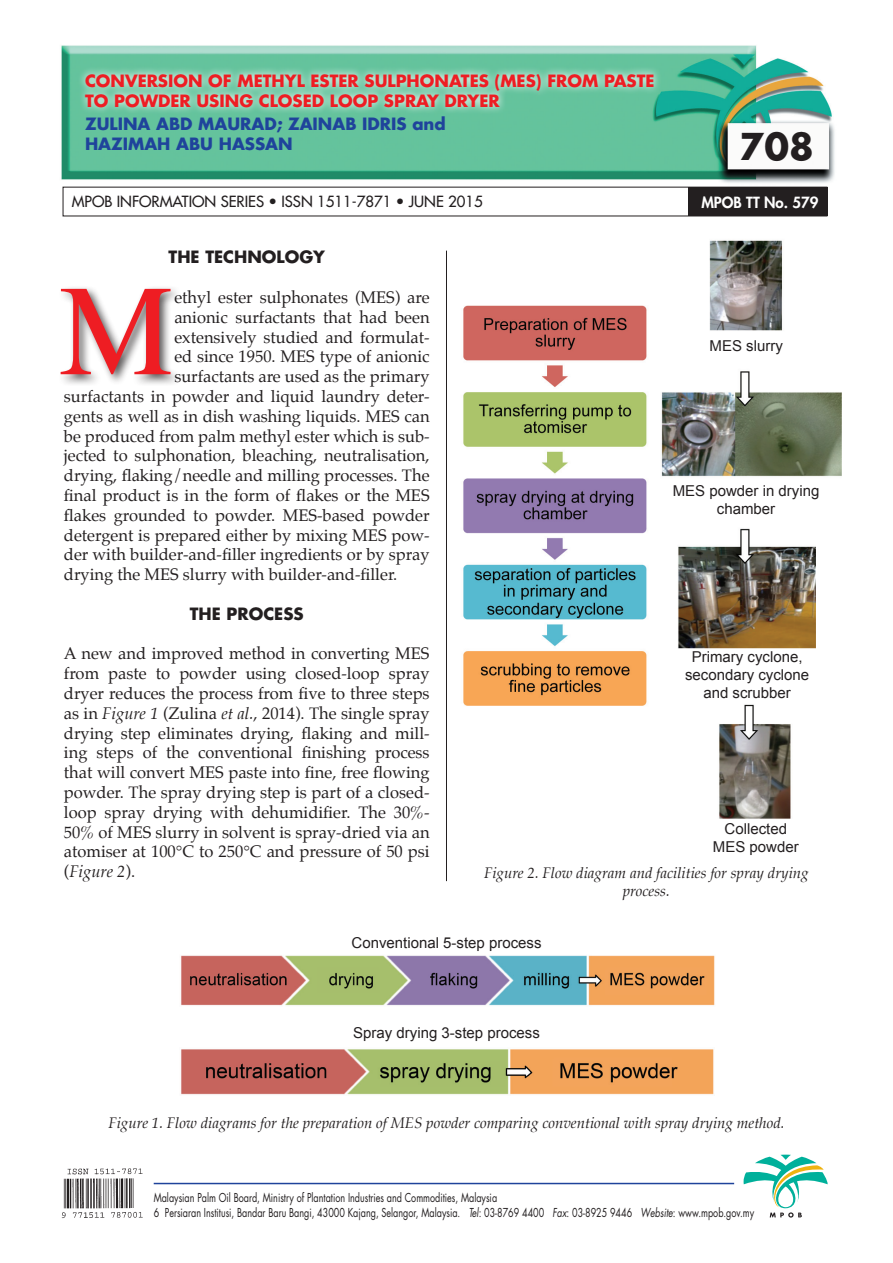
<style>
.page{position:relative;width:893px;height:1263px;background:#fff}
.page>*{position:absolute;margin:0;border:0;box-sizing:border-box;transform-origin:0 0}
.t1{font:129px "Times";color:#ee1d23}
.t2{font:700 36px "Futura";color:#231f20}
.t3{font:16.5px/19.8px "Palatino";color:#231f20;text-align:justify}
.t4{font:700 16.5px/19.8px "Futura";color:#ee1d23}
.t5{font:700 16.5px/19.8px "Futura";color:#1f439b}
.t6{font:700 16.5px "Futura";color:#231f20}
.t7{font:italic 15px/18px "Palatino";color:#231f20;text-align:center}
.t8{font:15px/18px "Arial";color:#231f20;text-align:center}
.t9{font:15px "Futura";color:#231f20}
.t10{font:800 15px "Futura";color:#fff}
.t11{font:12px/14.4px "Futura";color:#231f20;scale:.75 1}
.s1{font-style:italic}
</style>
<div class="page">
<img style="left:463px;top:240px;width:379px;height:579px">
<img style="left:181px;top:1049px;width:533px;height:46px">
<img style="left:181px;top:955px;width:534px;height:51px">
<svg style="left:744px;top:1154px;width:84px;height:63px"></svg>
<img style="left:61px;top:45px;width:774px;height:145px">
<div style="left:688px;top:187px;width:140px;height:29px;background:#231f20"></div>
<svg style="left:78px;top:66px;width:583px;height:49px"></svg>
<img style="left:61px;top:1168px;width:82px;height:50px">
<hr style="left:154px;top:1183px;width:580px;height:1px;background:#1f439b">
<hr style="left:446px;top:251px;width:1px;height:630px;background:#231f20">
<div style="left:58px;top:285px;width:124px;height:102px;background:#231f20;opacity:.75"></div>
<p class="t4" style="left:85px;top:70px;width:571px">CONVERSION OF METHYL ESTER SULPHONATES (MES) FROM PASTE<br>TO POWDER USING CLOSED LOOP SPRAY DRYER</p>
<p class="t5" style="left:85px;top:113px;width:362px">ZULINA ABD MAURAD; ZAINAB IDRIS and<br>HAZIMAH ABU HASSAN</p>
<h2 class="t2" style="left:740px;top:122px;width:76px">708</h2>
<p class="t9" style="left:72px;top:192px;width:413px">MPOB INFORMATION SERIES • ISSN 1511-7871 • JUNE 2015</p>
<p class="t10" style="left:701px;top:192px;width:118px">MPOB TT No. 579</p>
<p class="t6" style="left:169px;top:246px;width:158px">THE TECHNOLOGY</p>
<p class="t3" style="left:174px;top:287px;width:257px">ethyl ester sulphonates (MES) are</p>
<p class="t3" style="left:174px;top:307px;width:257px">anionic surfactants that had been</p>
<p class="t3" style="left:174px;top:327px;width:257px">extensively studied and formulat-</p>
<p class="t3" style="left:174px;top:347px;width:257px">ed since 1950. MES type of anionic</p>
<p class="t3" style="left:174px;top:367px;width:257px">surfactants are used as the primary</p>
<p class="t3" style="left:64px;top:386px;width:367px">surfactants in powder and liquid laundry deter-</p>
<p class="t3" style="left:64px;top:406px;width:367px">gents as well as in dish washing liquids. MES can</p>
<p class="t3" style="left:64px;top:426px;width:367px">be produced from palm methyl ester which is sub-</p>
<p class="t3" style="left:64px;top:446px;width:367px">jected to sulphonation, bleaching, neutralisation,</p>
<p class="t3" style="left:64px;top:466px;width:367px">drying, flaking/needle and milling processes. The</p>
<p class="t3" style="left:64px;top:485px;width:367px">final product is in the form of flakes or the MES</p>
<p class="t3" style="left:64px;top:505px;width:367px">flakes grounded to powder. MES-based powder</p>
<p class="t3" style="left:64px;top:525px;width:367px">detergent is prepared either by mixing MES pow-</p>
<p class="t3" style="left:64px;top:545px;width:367px">der with builder-and-filler ingredients or by spray</p>
<p class="t3" style="left:64px;top:565px;width:335px">drying the MES slurry with builder-and-filler.</p>
<p class="t6" style="left:190px;top:602px;width:115px">THE PROCESS</p>
<p class="t3" style="left:64px;top:644px;width:367px">A new and improved method in converting MES from paste to powder using closed-loop spray dryer reduces the process from five to three steps as in <span class="s1">Figure 1</span> (Zulina <span class="s1">et al.</span>, 2014). The single spray drying step eliminates drying, flaking and mill&shy;ing steps of the conventional finishing process that will convert MES paste into fine, free flowing powder. The spray drying step is part of a closed&shy;loop spray drying with dehumidifier. The 30%- 50% of MES slurry in solvent is spray-dried via an atomiser at 100°C to 250°C and pressure of 50 psi (<span class="s1">Figure 2</span>).</p>
<h1 class="t1" style="left:59px;top:210px;width:116px">M</h1>
<p class="t8" style="left:709px;top:336px;width:75px">MES slurry</p>
<p class="t8" style="left:673px;top:482px;width:148px">MES powder in drying chamber</p>
<p class="t8" style="left:685px;top:648px;width:126px">Primary cyclone, secondary cyclone and scrubber</p>
<p class="t8" style="left:713px;top:820px;width:87px">Collected<br>MES powder</p>
<p class="t7" style="left:484px;top:863px;width:326px">Figure 2. Flow diagram and facilities for spray drying process.</p>
<p class="t8" style="left:351px;top:934px;width:192px">Conventional 5-step process</p>
<p class="t8" style="left:353px;top:1024px;width:188px">Spray drying 3-step process</p>
<p class="t7" style="left:108px;top:1114px;width:678px">Figure 1. Flow diagrams for the preparation of MES powder comparing conventional with spray drying method.</p>
<p class="t11" style="left:154px;top:1190px;width:802px">Malaysian Palm Oil Board, Ministry of Plantation Industries and Commodities, Malaysia<br>6 Persiaran Institusi, Bandar Baru Bangi, 43000 Kajang, Selangor, Malaysia. <span class="s1">Tel</span>: 03-8769 4400 <span class="s1">Fax</span>: 03-8925 9446 <span class="s1">Website</span>: www.mpob.gov.my</p>
</div>
